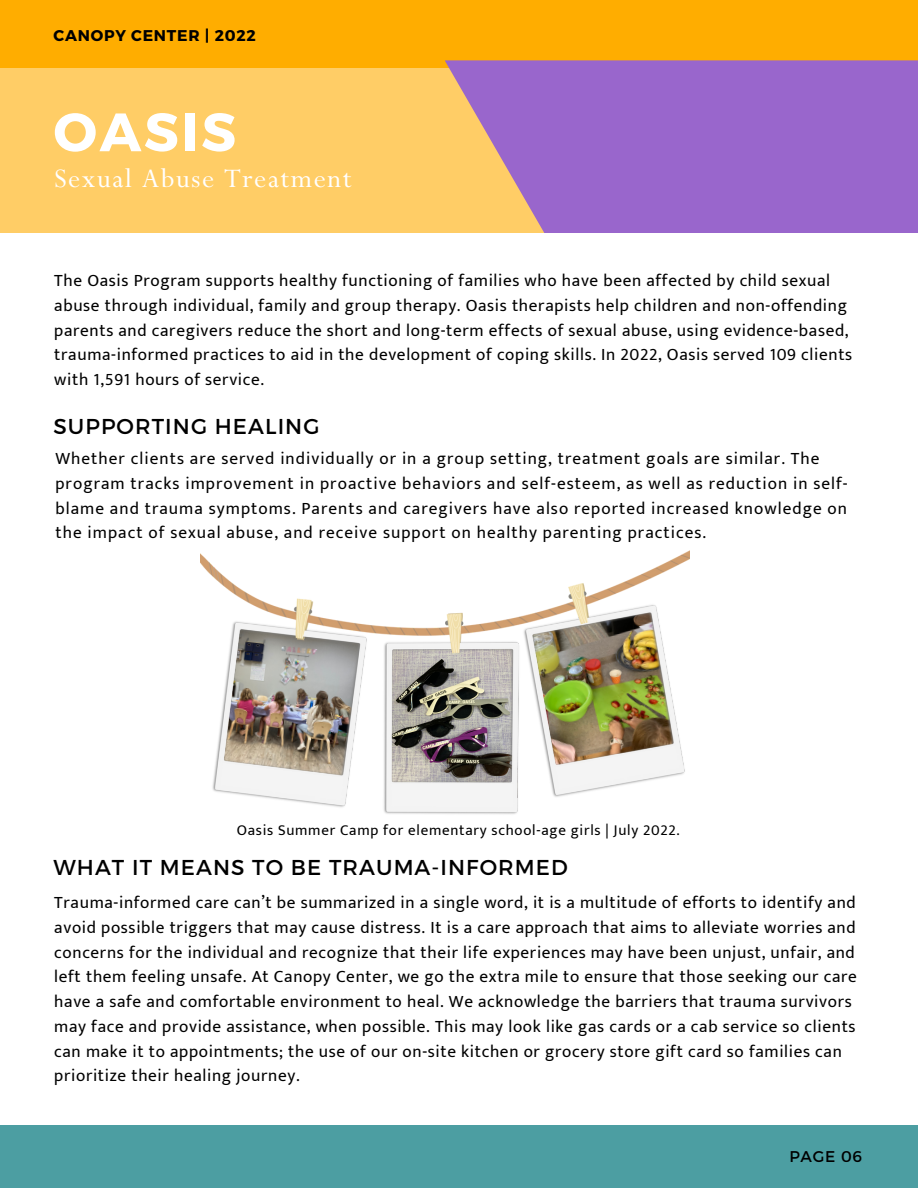
<style>
.page{position:relative;width:918px;height:1188px;background:#fff}
.page>*{position:absolute;margin:0;border:0;box-sizing:border-box;transform-origin:0 0}
.t1{font:700 54px "Montserrat";letter-spacing:.05em;color:#fff}
.t2{font:30px "Perpetua";letter-spacing:.05em;color:#fff}
.t3{font:21.45px "Montserrat";letter-spacing:.05em;color:#000}
.t4{font:17.25px/24.8px "Mukta";letter-spacing:.04em;color:#000}
.t5{font:17.25px/24.8px "Mukta";letter-spacing:.06em;color:#000}
.t6{font:700 15.6px "Montserrat";letter-spacing:.05em;color:#000}
.t7{font:15.6px "Montserrat";letter-spacing:.05em;color:#000}
.t8{font:15px "Mukta";letter-spacing:.05em;color:#000}
</style>
<div class="page">
<div style="left:0;top:0;width:918px;height:1187px;background:#ffcd66"></div>
<div style="left:0;top:0;width:918px;height:67px;background:#ffad00"></div>
<div style="left:445px;top:60px;width:473px;height:638px;background:#96c"></div>
<div style="left:0;top:1124px;width:918px;height:64px;background:#4c9ea2"></div>
<div style="left:0;top:233px;width:918px;height:891px;background:#fff"></div>
<img style="left:200px;top:551px;width:489px;height:263px">
<h1 class="t6" style="left:54px;top:25px;width:204px">CANOPY CENTER | 2022</h1>
<p class="t1" style="left:54px;top:97px;width:184px">OASIS</p>
<p class="t2" style="left:54px;top:163px;width:299px">Sexual Abuse Treatment</p>
<h6 class="t4" style="left:54px;top:268px;width:799px">The Oasis Program supports healthy functioning of families who have been affected by child sexual abuse through individual, family and group therapy. Oasis therapists help children and non-offending parents and caregivers reduce the short and long-term effects of sexual abuse, using evidence-based, trauma-informed practices to aid in the development of coping skills. In 2022, Oasis served 109 clients with 1,591 hours of service.</h6>
<h6 class="t3" style="left:54px;top:412px;width:267px">SUPPORTING HEALING</h6>
<h3 class="t5" style="left:55px;top:446px;width:794px">Whether clients are served individually or in a group setting, treatment goals are similar. The program tracks improvement in proactive behaviors and self-esteem, as well as reduction in self&shy;blame and trauma symptoms. Parents and caregivers have also reported increased knowledge on the impact of sexual abuse, and receive support on healthy parenting practices.</h3>
<h3 class="t8" style="left:237px;top:821px;width:444px">Oasis Summer Camp for elementary school-age girls | July 2022.</h3>
<p class="t3" style="left:54px;top:854px;width:516px">WHAT IT MEANS TO BE TRAUMA-INFORMED</p>
<p class="t4" style="left:54px;top:890px;width:804px">Trauma-informed care can’t be summarized in a single word, it is a multitude of efforts to identify and avoid possible triggers that may cause distress. It is a care approach that aims to alleviate worries and concerns for the individual and recognize that their life experiences may have been unjust, unfair, and left them feeling unsafe. At Canopy Center, we go the extra mile to ensure that those seeking our care have a safe and comfortable environment to heal. We acknowledge the barriers that trauma survivors may face and provide assistance, when possible. This may look like gas cards or a cab service so clients can make it to appointments; the use of our on-site kitchen or grocery store gift card so families can prioritize their healing journey.</p>
<h2 class="t7" style="left:789px;top:1146px;width:74px">PAGE 06</h2>
</div>
